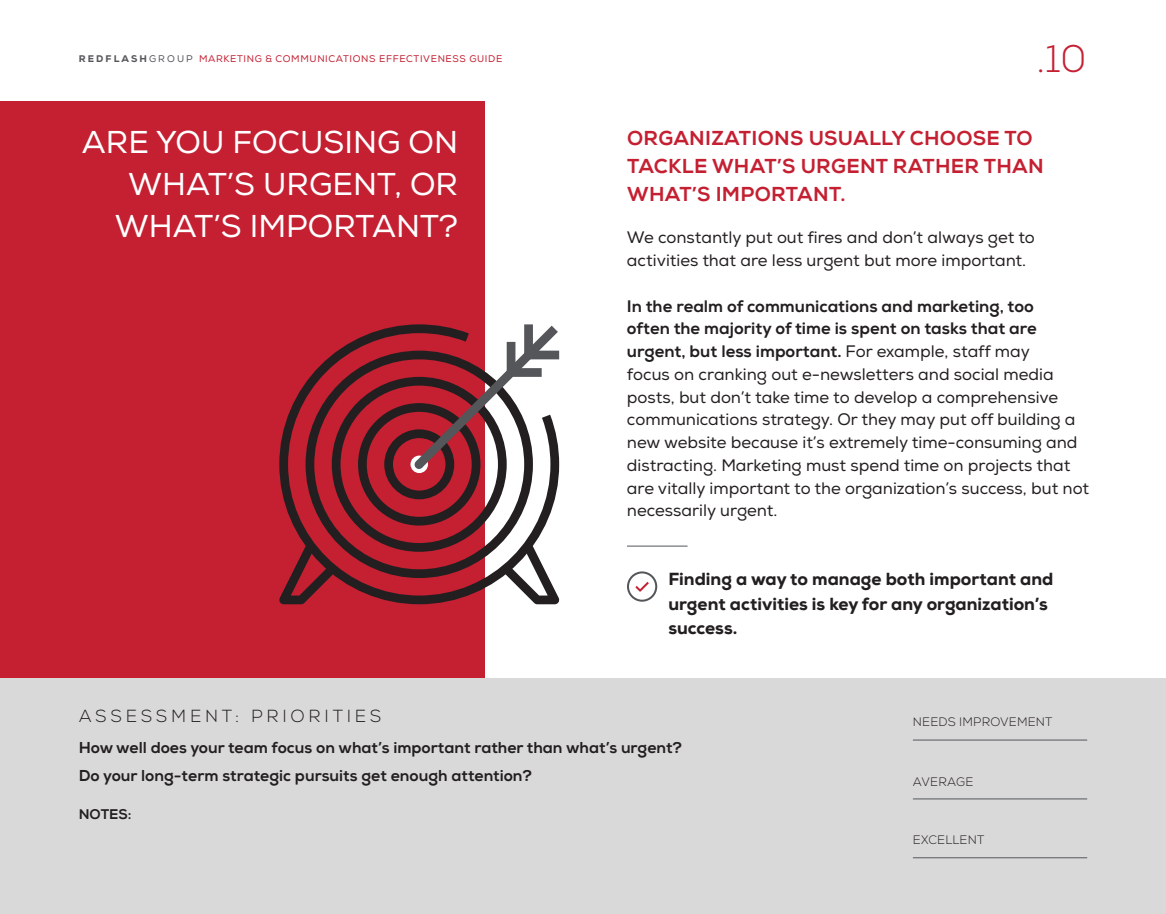
<style>
.page{position:relative;width:1166px;height:914px;background:#fff}
.page>*{position:absolute;margin:0;border:0;box-sizing:border-box;transform-origin:0 0}
.t1{font:300 38.5px "Nexa";color:#c42032}
.t2{font:31.5px/42px "Nexa";color:#fff;text-align:right}
.t3{font:20.12px/28px "Nexa X Bold";letter-spacing:.015em;color:#c42032}
.t4{font:800 17.5px/24.5px "Nexa";color:#231f20}
.t5{font:300 17.5px "Nexa";letter-spacing:.215em;color:#231f20}
.t6{font:16.62px/22.8px "Nexa";color:#231f20}
.t7{font:16.62px/22.8px "Nexa X Bold";color:#231f20}
.t8{font:15.75px/28px "Nexa X Bold";color:#231f20}
.t9{font:14px "Nexa X Bold";color:#231f20}
.t10{font:300 12.25px "Nexa";letter-spacing:.015em;color:#231f20}
.t11{font:9.62px "Nexa";letter-spacing:.065em;color:#c42032}
.s1{font-weight:800;color:#54565a}
.s2{color:#54565a}
.s3{font-family:"Nexa"}
</style>
<div class="page">
<div style="left:0;top:101px;width:485px;height:594px;background:#c42032"></div>
<div style="left:0;top:678px;width:1166px;height:236px;background:#dad9da"></div>
<hr style="left:913px;top:739px;width:174px;height:1px;background:#54565a">
<hr style="left:913px;top:798px;width:174px;height:1px;background:#54565a">
<hr style="left:913px;top:857px;width:174px;height:1px;background:#54565a">
<hr style="left:627px;top:545px;width:60px;height:1px;background:#54565a">
<svg style="left:627px;top:571px;width:30px;height:30px"></svg>
<svg style="left:279px;top:324px;width:280px;height:280px"></svg>
<p class="t11" style="left:79px;top:53px;width:425px"><span class="s1">REDFLASH</span> <span class="s2">GROUP</span> MARKETING &amp; COMMUNICATIONS EFFECTIVENESS GUIDE</p>
<h1 class="t1" style="left:1036px;top:36px;width:51px">.10</h1>
<h2 class="t2" style="left:82px;top:122px;width:378px">ARE YOU FOCUSING ON<br>WHAT’S URGENT, OR<br>WHAT’S IMPORTANT?</h2>
<p class="t3" style="left:627px;top:124px;width:418px">ORGANIZATIONS USUALLY CHOOSE TO<br>TACKLE WHAT’S URGENT RATHER THAN<br>WHAT’S IMPORTANT.</p>
<p class="t6" style="left:627px;top:226px;width:409px">We constantly put out fires and don’t always get to activities that are less urgent but more important.</p>
<p class="t7" style="left:627px;top:294px;width:411px">In the realm of communications and marketing, too often the majority of time is spent on tasks that are urgent, but less important. <span class="s3">For example, staff may</span></p>
<p class="t6" style="left:627px;top:363px;width:463px">focus on cranking out e-newsletters and social media posts, but don’t take time to develop a comprehensive communications strategy. Or they may put off building a new website because it’s extremely time-consuming and distracting. Marketing must spend time on projects that are vitally important to the organization’s success, but not necessarily urgent.</p>
<p class="t4" style="left:668px;top:567px;width:386px">Finding a way to manage both important and urgent activities is key for any organization’s success.</p>
<p class="t5" style="left:79px;top:705px;width:304px">ASSESSMENT: PRIORITIES</p>
<p class="t10" style="left:913px;top:714px;width:141px">NEEDS IMPROVEMENT</p>
<p class="t8" style="left:79px;top:733px;width:605px">How well does your team focus on what’s important rather than what’s urgent?<br>Do your long-term strategic pursuits get enough attention?</p>
<p class="t9" style="left:79px;top:805px;width:54px">NOTES:</p>
<p class="t10" style="left:913px;top:774px;width:62px">AVERAGE</p>
<p class="t10" style="left:913px;top:832px;width:73px">EXCELLENT</p>
</div>
